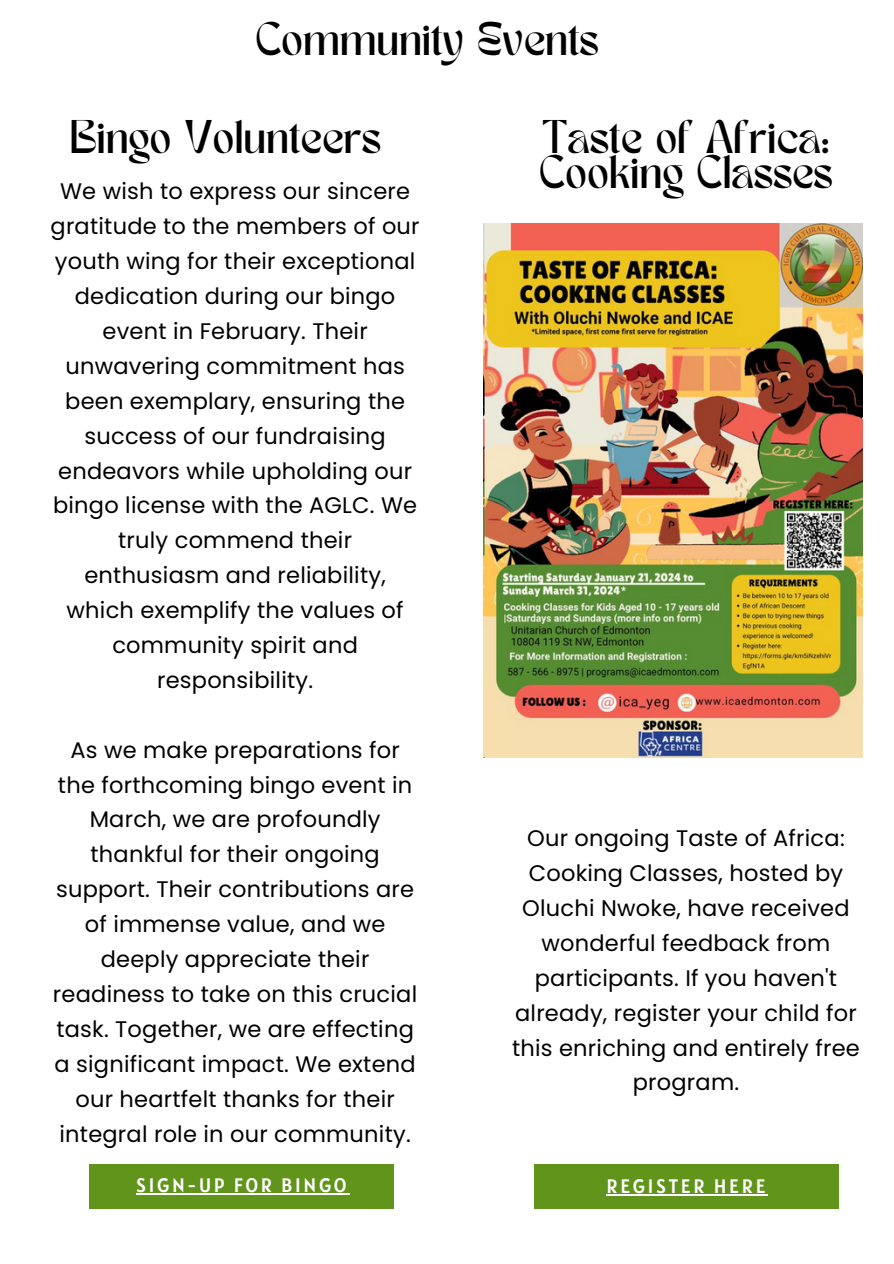
<style>
.page{position:relative;width:894px;height:1264px;background:#fff}
.page>*{position:absolute;margin:0;border:0;box-sizing:border-box;transform-origin:0 0}
.t1{font:33px/35px "TANMERINGUE";color:#000}
.t2{font:22.5px/34.8px "Poppins";letter-spacing:.01em;color:#000;text-align:center}
.t3{font:19.35px "Alatsi";letter-spacing:.14em;color:#fff}
</style>
<div class="page">
<div style="left:89px;top:1164px;width:304px;height:44px;background:#60941a"></div>
<div style="left:533px;top:1164px;width:304px;height:44px;background:#60941a"></div>
<img style="left:483px;top:224px;width:378px;height:533px">
<hr style="left:606px;top:1193px;width:162px;height:2px;background:#fff">
<hr style="left:136px;top:1193px;width:213px;height:1px;background:#fff">
<h1 class="t1" style="left:255px;top:27px;width:345px">Community Events</h1>
<h1 class="t1" style="left:70px;top:125px;width:312px">Bingo Volunteers</h1>
<p class="t2" style="left:51px;top:174px;width:370px">We wish to express our sincere gratitude to the members of our youth wing for their exceptional dedication during our bingo event in February. Their unwavering commitment has been exemplary, ensuring the success of our fundraising endeavors while upholding our bingo license with the AGLC. We truly commend their enthusiasm and reliability, which exemplify the values of community spirit and responsibility.</p>
<p class="t2" style="left:53px;top:732px;width:365px">As we make preparations for the forthcoming bingo event in<br>March, we are profoundly thankful for their ongoing support. Their contributions are of immense value, and we deeply appreciate their readiness to take on this crucial task. Together, we are effecting a significant impact. We extend our heartfelt thanks for their integral role in our community.</p>
<p class="t3" style="left:136px;top:1173px;width:212px">SIGN-UP FOR BINGO</p>
<h1 class="t1" style="left:539px;top:125px;width:295px">Taste of Africa:<br>Cooking Classes</h1>
<p class="t2" style="left:512px;top:821px;width:349px">Our ongoing Taste of Africa:<br>Cooking Classes, hosted by<br>Oluchi Nwoke, have received wonderful feedback from participants. If you haven't already, register your child for this enriching and entirely free program.</p>
<p class="t3" style="left:606px;top:1173px;width:161px">REGISTER HERE</p>
</div>
